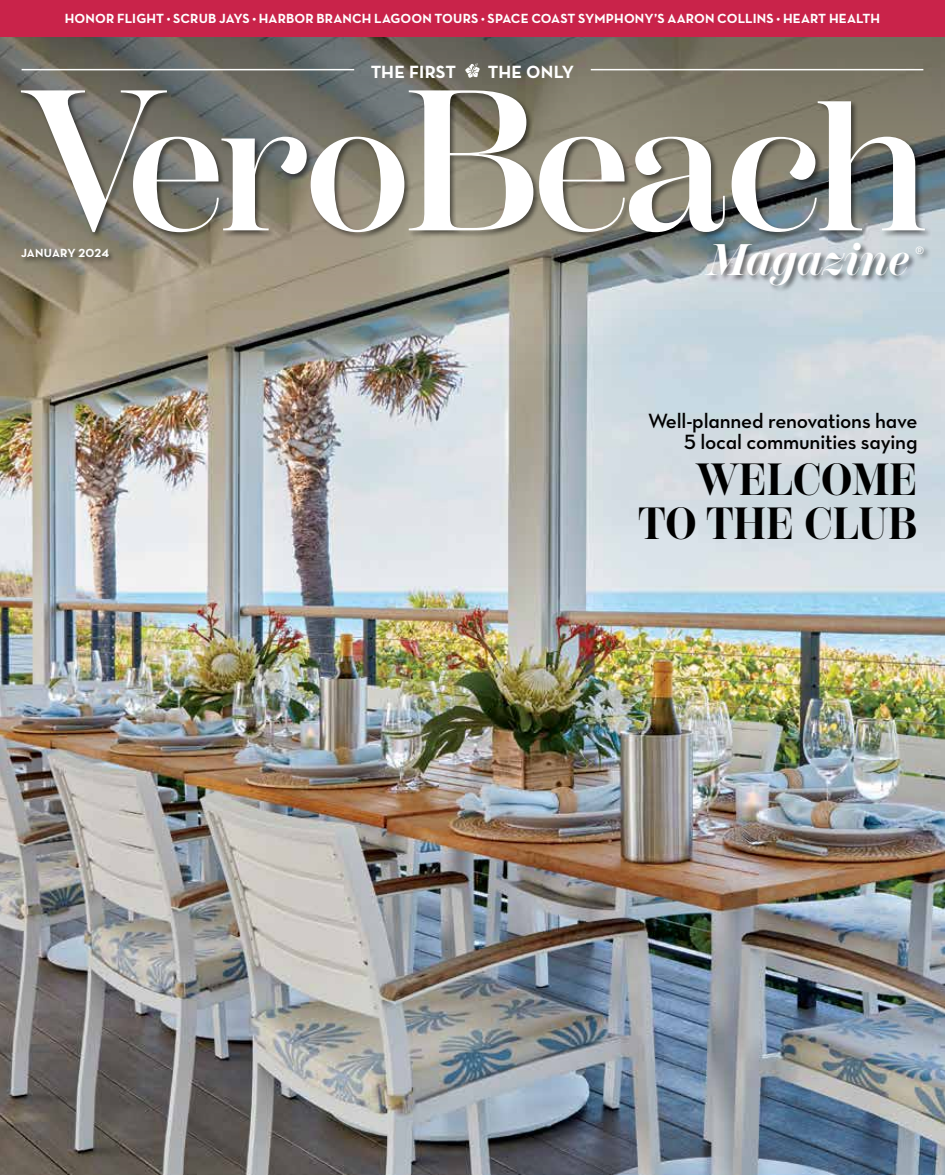
<style>
.page{position:relative;width:945px;height:1175px;background:#fff}
.page>*{position:absolute;margin:0;border:0;box-sizing:border-box;transform-origin:0 0}
.t1{font:600 184.2px "Scotch Display";letter-spacing:-.04em;color:#fff}
.t2{font:700 45px/43.5px "Scotch Display Cond";color:#000;text-align:right}
.t3{font:italic 700 44.1px "Scotch Display";color:#fff}
.t4{font:21px/21px "Neutra Text Demi Alt";letter-spacing:-.01em;color:#000;text-align:right}
.t5{font:18px "Neutraface Text Bold Alt";letter-spacing:.01em;color:#fff}
.t6{font:18px "Neutra Text";color:#fff}
.t7{font:700 13.5px "Neutraface Text";letter-spacing:.005em;color:#fff}
.t8{font:700 12px "Neutraface Text";letter-spacing:.02em;color:#fff}
.s1{font-size:199.8px}
</style>
<div class="page">
<img style="left:0;top:387px;width:945px;height:787px">
<svg style="left:0;top:36px;width:945px;height:351px;background:#96958d"></svg>
<div style="left:0;top:0;width:945px;height:36px;background:#c9234a"></div>
<div style="left:704px;top:242px;width:227px;height:51px;background:#000;opacity:.5"></div>
<hr style="left:22px;top:69px;width:332px;height:1px;background:#fff">
<hr style="left:591px;top:69px;width:332px;height:1px;background:#fff">
<svg style="left:465px;top:63px;width:15px;height:15px"></svg>
<div style="left:19px;top:89px;width:913px;height:151px;background:#000;opacity:.5"></div>
<div style="left:20px;top:248px;width:96px;height:17px;background:#000;opacity:.5"></div>
<p class="t7" style="left:65px;top:10px;width:817px">HONOR FLIGHT • SCRUB JAYS • HARBOR BRANCH LAGOON TOURS • SPACE COAST SYMPHONY’S AARON COLLINS • HEART HEALTH</p>
<h3 class="t5" style="left:371px;top:60px;width:87px">THE FIRST</h3>
<h3 class="t5" style="left:488px;top:60px;width:88px">THE ONLY</h3>
<h1 class="t1" style="left:24px;top:61px;width:906px"><span class="s1">V</span>ero<span class="s1">B</span>each</h1>
<h3 class="t6" style="left:915px;top:242px;width:11px">®</h3>
<h3 class="t3" style="left:708px;top:235px;width:203px">Magazine</h3>
<p class="t8" style="left:21px;top:245px;width:90px">JANUARY 2024</p>
<h3 class="t4" style="left:648px;top:410px;width:271px">Well-planned renovations have<br>5 local communities saying</h3>
<h2 class="t2" style="left:638px;top:458px;width:281px">WELCOME<br>TO THE CLUB</h2>
</div>
